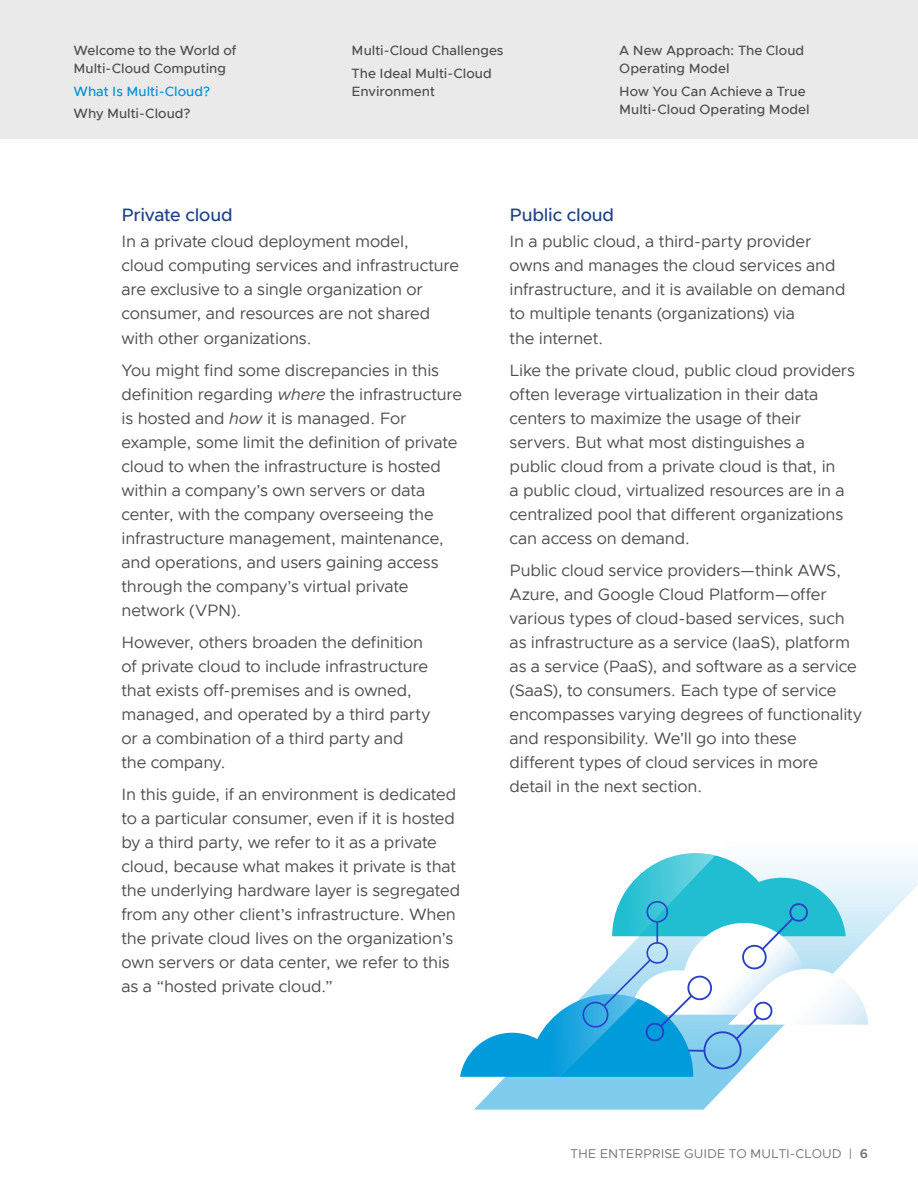
<style>
.page{position:relative;width:918px;height:1188px;background:#fff}
.page>*{position:absolute;margin:0;border:0;box-sizing:border-box;transform-origin:0 0}
.t1{font:500 18px "Metropolis";letter-spacing:-.015em;color:#1d428a}
.t2{font:16.5px/24px "Metropolis";letter-spacing:-.01em;color:#4d4d4f}
.t3{font:500 13.5px/18px "Metropolis";color:#4d4d4f}
.t4{font:500 13.5px "Metropolis";color:#0091da}
.t5{font:12.75px "Metropolis";color:#717073}
.s1{font-style:italic}
.s2{font-weight:600}
</style>
<div class="page">
<div style="left:0;top:0;width:918px;height:138px;background:#eaeaeb"></div>
<svg style="left:474px;top:861px;width:444px;height:249px"></svg>
<svg style="left:460px;top:853px;width:408px;height:224px"></svg>
<p class="t3" style="left:74px;top:42px;width:164px">Welcome to the World of<br>Multi-Cloud Computing</p>
<p class="t4" style="left:74px;top:83px;width:138px">What Is Multi-Cloud?</p>
<p class="t3" style="left:74px;top:105px;width:119px">Why Multi-Cloud?</p>
<p class="t3" style="left:352px;top:39px;width:153px;line-height:22.5px">Multi-Cloud Challenges<br>The Ideal Multi-Cloud</p>
<p class="t3" style="left:352px;top:82px;width:85px">Environment</p>
<p class="t3" style="left:619px;top:42px;width:187px">A New Approach: The Cloud<br>Operating Model</p>
<p class="t3" style="left:619px;top:82px;width:192px">How You Can Achieve a True<br>Multi-Cloud Operating Model</p>
<p class="t1" style="left:122px;top:204px;width:113px">Private cloud</p>
<p class="t2" style="left:122px;top:230px;width:339px">In a private cloud deployment model,<br>cloud computing services and infrastructure are exclusive to a single organization or consumer, and resources are not shared with other organizations.</p>
<p class="t2" style="left:122px;top:358px;width:342px">You might find some discrepancies in this definition regarding <span class="s1">where</span> the infrastructure is hosted and <span class="s1">how</span> it is managed. For example, some limit the definition of private cloud to when the infrastructure is hosted within a company’s own servers or data center, with the company overseeing the infrastructure management, maintenance, and operations, and users gaining access through the company’s virtual private network (VPN).</p>
<p class="t2" style="left:122px;top:630px;width:310px">However, others broaden the definition of private cloud to include infrastructure that exists off-premises and is owned, managed, and operated by a third party or a combination of a third party and the company.</p>
<p class="t2" style="left:122px;top:782px;width:340px">In this guide, if an environment is dedicated to a particular consumer, even if it is hosted by a third party, we refer to it as a private cloud, because what makes it private is that the underlying hardware layer is segregated from any other client’s infrastructure. When the private cloud lives on the organization’s own servers or data center, we refer to this as a “hosted private cloud.”</p>
<p class="t1" style="left:510px;top:204px;width:106px">Public cloud</p>
<p class="t2" style="left:510px;top:230px;width:338px">In a public cloud, a third-party provider owns and manages the cloud services and infrastructure, and it is available on demand to multiple tenants (organizations) via<br>the internet.</p>
<p class="t2" style="left:510px;top:358px;width:347px">Like the private cloud, public cloud providers often leverage virtualization in their data centers to maximize the usage of their servers. But what most distinguishes a public cloud from a private cloud is that, in<br>a public cloud, virtualized resources are in a centralized pool that different organizations can access on demand.</p>
<p class="t2" style="left:510px;top:558px;width:354px">Public cloud service providers—think AWS, Azure, and Google Cloud Platform—offer various types of cloud-based services, such as infrastructure as a service (IaaS), platform as a service (PaaS), and software as a service (SaaS), to consumers. Each type of service encompasses varying degrees of functionality and responsibility. We’ll go into these different types of cloud services in more detail in the next section.</p>
<p class="t5" style="left:571px;top:1146px;width:299px">THE ENTERPRISE GUIDE TO MULTI-CLOUD | <span class="s2">6</span></p>
</div>
